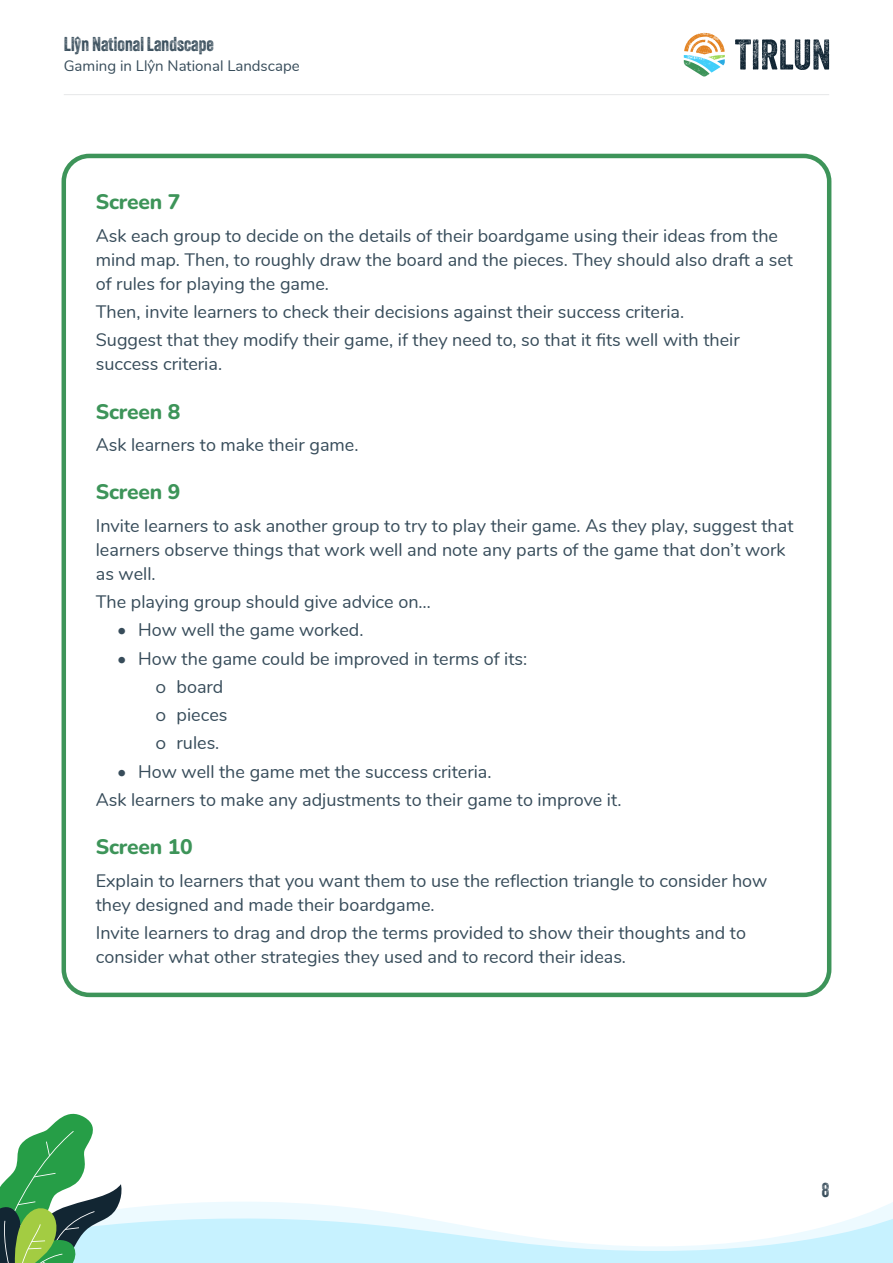
<style>
.page{position:relative;width:893px;height:1263px;background:#fff}
.page>*{position:absolute;margin:0;border:0;box-sizing:border-box;transform-origin:0 0}
.Page_section_heading{font:800 21px "Nunito";letter-spacing:-.01em;color:#3d9459}
.t1{font:19.5px "Veneer Two";color:#374c5a}
.Body_text{font:18px/24px "Nunito";color:#374c5a}
.t2{font:15px "Nunito";color:#374c5a}
</style>
<div class="page">
<svg style="left:735px;top:39px;width:94px;height:31px"></svg>
<svg style="left:684px;top:33px;width:41px;height:44px"></svg>
<hr style="left:64px;top:94px;width:765px;height:1px;background:#e6e7e9">
<div style="left:62px;top:154px;width:769px;height:843px;border:4px solid #3d9459;border-radius:26px"></div>
<svg style="left:0;top:1113px;width:893px;height:150px"></svg>
<p class="t1" style="left:64px;top:32px;width:152px">Llŷn National Landscape</p>
<p class="t2" style="left:64px;top:54px;width:237px">Gaming in Llŷn National Landscape</p>
<p class="Page_section_heading" style="left:96px;top:187px;width:86px">Screen 7</p>
<p class="Body_text" style="left:96px;top:222px;width:699px">Ask each group to decide on the details of their boardgame using their ideas from the mind map. Then, to roughly draw the board and the pieces. They should also draft a set of rules for playing the game.</p>
<p class="Body_text" style="left:96px;top:299px;width:590px">Then, invite learners to check their decisions against their success criteria.</p>
<p class="Body_text" style="left:96px;top:327px;width:645px">Suggest that they modify their game, if they need to, so that it fits well with their success criteria.</p>
<p class="Page_section_heading" style="left:96px;top:396px;width:86px">Screen 8</p>
<p class="Body_text" style="left:96px;top:432px;width:264px">Ask learners to make their game.</p>
<p class="Page_section_heading" style="left:96px;top:477px;width:86px">Screen 9</p>
<p class="Body_text" style="left:96px;top:512px;width:699px">Invite learners to ask another group to try to play their game. As they play, suggest that learners observe things that work well and note any parts of the game that don’t work as well.</p>
<p class="Body_text" style="left:96px;top:589px;width:337px">The playing group should give advice on…</p>
<p class="Body_text" style="left:117px;top:617px;width:248px">• How well the game worked.</p>
<p class="Body_text" style="left:117px;top:645px;width:412px">• How the game could be improved in terms of its:</p>
<p class="Body_text" style="left:177px;top:673px;width:48px">board</p>
<p class="Body_text" style="left:177px;top:702px;width:52px">pieces</p>
<p class="Body_text" style="left:177px;top:730px;width:44px">rules.</p>
<p class="Body_text" style="left:117px;top:758px;width:376px">• How well the game met the success criteria.</p>
<p class="Body_text" style="left:96px;top:786px;width:527px">Ask learners to make any adjustments to their game to improve it.</p>
<p class="Page_section_heading" style="left:96px;top:832px;width:98px">Screen 10</p>
<p class="Body_text" style="left:96px;top:867px;width:673px">Explain to learners that you want them to use the reflection triangle to consider how they designed and made their boardgame.</p>
<p class="Body_text" style="left:96px;top:919px;width:652px">Invite learners to drag and drop the terms provided to show their thoughts and to consider what other strategies they used and to record their ideas.</p>
<p class="t1" style="left:822px;top:1178px;width:9px">8</p>
</div>
